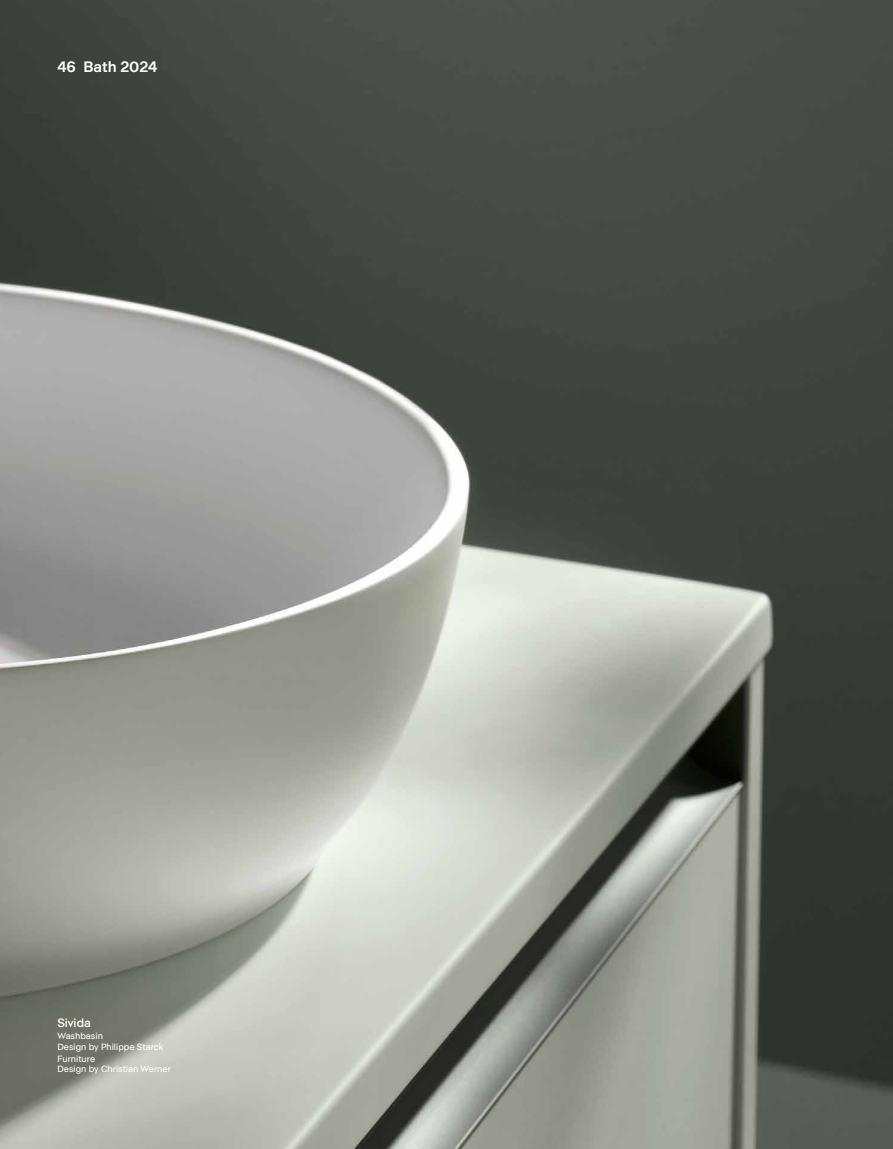
<style>
.page{position:relative;width:893px;height:1149px;background:#fff}
.page>*{position:absolute;margin:0;border:0;box-sizing:border-box;transform-origin:0 0}
.t1{font:700 15px "Dura Next";color:#fff}
.t2{font:500 12px "Dura Next";color:#fff}
.t3{font:9px/10.5px "Dura Next";color:#fff}
</style>
<div class="page">
<img style="left:0;top:0;width:893px;height:1148px">
<h1 class="t1" style="left:57px;top:55px;width:102px">46 Bath 2024</h1>
<h2 class="t2" style="left:57px;top:1013px;width:35px">Sivida</h2>
<p class="t3" style="left:57px;top:1029px;width:108px">Washbasin<br>Design by Philippe Starck</p>
<p class="t3" style="left:57px;top:1052px;width:115px">Furniture<br>Design by Christian Werner</p>
</div>
